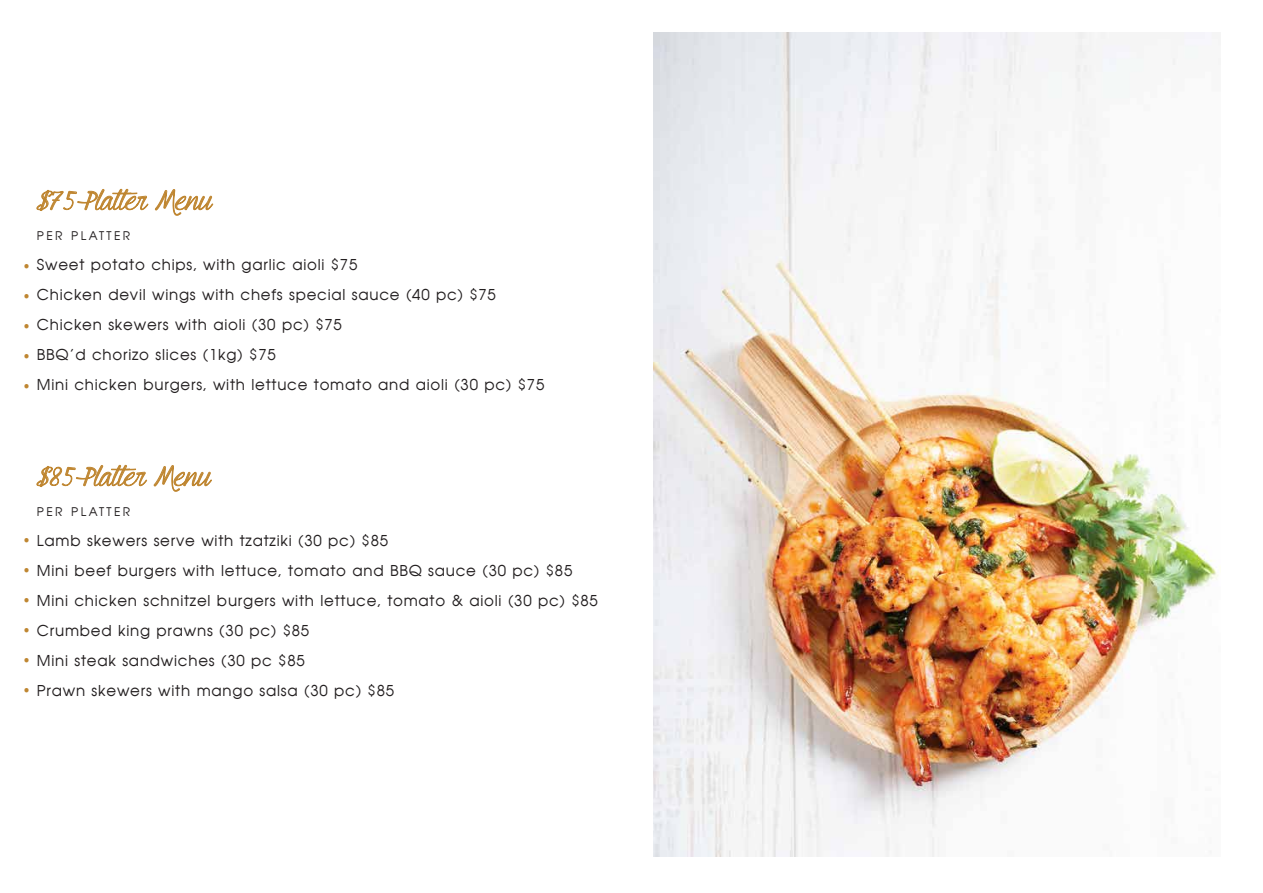
<style>
.page{position:relative;width:1263px;height:893px;background:#fff}
.page>*{position:absolute;margin:0;border:0;box-sizing:border-box;transform-origin:0 0}
.t1{font:27px "Young&Beautiful";color:#bf8631}
.t2{font:15px "Avian";letter-spacing:.05em;color:#231f20}
.t3{font:12px "Avian";letter-spacing:.2em;color:#231f20}
.s1{color:#bf8631}
</style>
<div class="page">
<svg style="left:36px;top:188px;width:177px;height:28px"></svg>
<svg style="left:36px;top:464px;width:176px;height:28px"></svg>
<img style="left:653px;top:33px;width:565px;height:824px">
<h1 class="t1" style="left:37px;top:186px;width:177px">$75 Platter Menu</h1>
<p class="t3" style="left:37px;top:228px;width:95px">PER PLATTER</p>
<p class="t2" style="left:23px;top:255px;width:336px"><span class="s1">•</span> Sweet potato chips, with garlic aioli $75</p>
<p class="t2" style="left:23px;top:285px;width:475px"><span class="s1">•</span> Chicken devil wings with chefs special sauce (40 pc) $75</p>
<p class="t2" style="left:23px;top:315px;width:321px"><span class="s1">•</span> Chicken skewers with aioli (30 pc) $75</p>
<p class="t2" style="left:23px;top:345px;width:254px"><span class="s1">•</span> BBQ’d chorizo slices (1kg) $75</p>
<p class="t2" style="left:23px;top:375px;width:523px"><span class="s1">•</span> Mini chicken burgers, with lettuce tomato and aioli (30 pc) $75</p>
<h1 class="t1" style="left:37px;top:462px;width:175px">$85 Platter Menu</h1>
<p class="t3" style="left:37px;top:504px;width:95px">PER PLATTER</p>
<p class="t2" style="left:23px;top:531px;width:367px"><span class="s1">•</span> Lamb skewers serve with tzatziki (30 pc) $85</p>
<p class="t2" style="left:23px;top:561px;width:551px"><span class="s1">•</span> Mini beef burgers with lettuce, tomato and BBQ sauce (30 pc) $85</p>
<p class="t2" style="left:23px;top:591px;width:577px"><span class="s1">•</span> Mini chicken schnitzel burgers with lettuce, tomato &amp; aioli (30 pc) $85</p>
<p class="t2" style="left:23px;top:621px;width:288px"><span class="s1">•</span> Crumbed king prawns (30 pc) $85</p>
<p class="t2" style="left:23px;top:651px;width:283px"><span class="s1">•</span> Mini steak sandwiches (30 pc $85</p>
<p class="t2" style="left:23px;top:681px;width:373px"><span class="s1">•</span> Prawn skewers with mango salsa (30 pc) $85</p>
</div>
